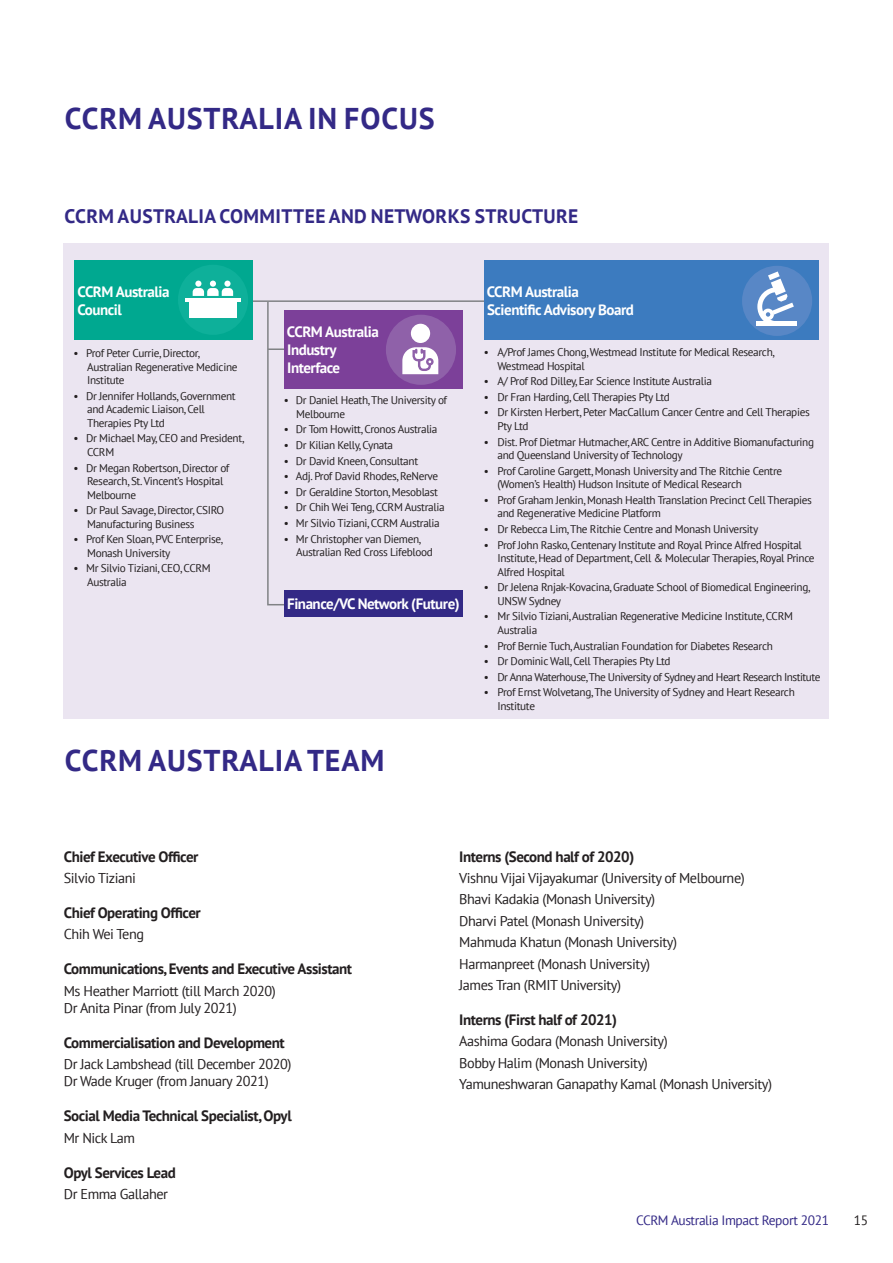
<style>
.page{position:relative;width:893px;height:1263px;background:#fff}
.page>*{position:absolute;margin:0;border:0;box-sizing:border-box;transform-origin:0 0}
.t1{font:700 30px "PT Sans";letter-spacing:.03em;color:#332986}
.t2{font:700 19.5px "PT Sans";letter-spacing:.02em;color:#332986}
.t3{font:700 15px "PT Sans";letter-spacing:-.03em;color:#231f20}
.t4{font:700 15px/18px "PT Sans";letter-spacing:-.03em;color:#fff}
.t5{font:14.25px/21.3px "PT Sans";letter-spacing:-.03em;color:#231f20}
.t6{font:13.5px "PT Sans";letter-spacing:-.03em;color:#332986}
.t7{font:13.5px "PT Sans";color:#231f20}
.t8{font:11.25px/13.5px "PT Sans";letter-spacing:-.03em;color:#231f20}
</style>
<div class="page">
<div style="left:64px;top:243px;width:765px;height:476px;background:#ebe5f1"></div>
<svg style="left:267px;top:302px;width:25px;height:304px"></svg>
<hr style="left:268px;top:348px;width:23px;height:2px;background:#808285">
<hr style="left:241px;top:300px;width:256px;height:2px;background:#808285">
<div style="left:74px;top:260px;width:179px;height:80px;background:#00a890"></div>
<div style="left:178px;top:265px;width:70px;height:70px;background:#0eb09a;border-radius:50%"></div>
<svg style="left:193px;top:281px;width:40px;height:15px"></svg>
<hr style="left:185px;top:298px;width:56px;height:3px;background:#fff">
<div style="left:189px;top:301px;width:47px;height:17px;background:#fff"></div>
<div style="left:284px;top:590px;width:178px;height:27px;background:#332986"></div>
<div style="left:284px;top:310px;width:178px;height:78px;background:#7c4099"></div>
<div style="left:484px;top:260px;width:335px;height:80px;background:#3c7bbf"></div>
<div style="left:742px;top:266px;width:70px;height:70px;background:#5887c6;border-radius:50%"></div>
<div style="left:757px;top:321px;width:40px;height:5px;background:#fff"></div>
<svg style="left:755px;top:271px;width:39px;height:58px"></svg>
<div style="left:386px;top:315px;width:70px;height:70px;background:#8f61a9;border-radius:50%"></div>
<div style="left:411px;top:324px;width:19px;height:19px;background:#fff;border-radius:50%"></div>
<svg style="left:402px;top:347px;width:36px;height:27px"></svg>
<h1 class="t1" style="left:65px;top:98px;width:371px">CCRM AUSTRALIA IN FOCUS</h1>
<h2 class="t2" style="left:65px;top:203px;width:515px">CCRM AUSTRALIA COMMITTEE AND NETWORKS STRUCTURE</h2>
<h3 class="t4" style="left:78px;top:282px;width:93px">CCRM Australia<br>Council</h3>
<p class="t8" style="left:87px;top:346px;width:152px;text-indent:-14px">• Prof Peter Currie, Director,<br>Australian Regenerative Medicine<br>Institute</p>
<p class="t8" style="left:87px;top:389px;width:150px;text-indent:-14px">• Dr Jennifer Hollands, Government and Academic Liaison, Cell<br>Therapies Pty Ltd</p>
<p class="t8" style="left:87px;top:431px;width:159px;text-indent:-14px">• Dr Michael May, CEO and President,<br>CCRM</p>
<p class="t8" style="left:87px;top:461px;width:144px;text-indent:-14px">• Dr Megan Robertson, Director of<br>Research, St. Vincent’s Hospital<br>Melbourne</p>
<p class="t8" style="left:87px;top:503px;width:139px;text-indent:-14px">• Dr Paul Savage, Director, CSIRO<br>Manufacturing Business</p>
<p class="t8" style="left:87px;top:532px;width:137px;text-indent:-14px">• Prof Ken Sloan, PVC Enterprise,<br>Monash University</p>
<p class="t8" style="left:87px;top:561px;width:125px;text-indent:-14px">• Mr Silvio Tiziani, CEO, CCRM<br>Australia</p>
<h3 class="t4" style="left:287px;top:322px;width:93px">CCRM Australia<br>Industry<br>Interface</h3>
<p class="t8" style="left:296px;top:393px;width:153px;text-indent:-12px">• Dr Daniel Heath, The University of<br>Melbourne</p>
<p class="t8" style="left:284px;top:422px;width:155px">• Dr Tom Howitt, Cronos Australia</p>
<p class="t8" style="left:284px;top:438px;width:111px">• Dr Kilian Kelly, Cynata</p>
<p class="t8" style="left:284px;top:454px;width:136px">• Dr David Kneen, Consultant</p>
<p class="t8" style="left:284px;top:469px;width:156px">• Adj. Prof David Rhodes, ReNerve</p>
<p class="t8" style="left:284px;top:485px;width:156px">• Dr Geraldine Storton, Mesoblast</p>
<p class="t8" style="left:284px;top:500px;width:162px">• Dr Chih Wei Teng, CCRM Australia</p>
<p class="t8" style="left:284px;top:516px;width:157px">• Mr Silvio Tiziani, CCRM Australia</p>
<p class="t8" style="left:296px;top:532px;width:138px;text-indent:-12px">• Mr Christopher van Diemen,<br>Australian Red Cross Lifeblood</p>
<h3 class="t4" style="left:287px;top:594px;width:174px">Finance/VC Network (Future)</h3>
<h1 class="t1" style="left:65px;top:740px;width:321px">CCRM AUSTRALIA TEAM</h1>
<h3 class="t4" style="left:487px;top:282px;width:149px">CCRM Australia<br>Scientific Advisory Board</h3>
<p class="t8" style="left:497px;top:345px;width:279px;text-indent:-14px">• A/Prof James Chong, Westmead Institute for Medical Research,<br>Westmead Hospital</p>
<p class="t8" style="left:484px;top:374px;width:230px">• A/ Prof Rod Dilley, Ear Science Institute Australia</p>
<p class="t8" style="left:484px;top:390px;width:188px">• Dr Fran Harding, Cell Therapies Pty Ltd</p>
<p class="t8" style="left:497px;top:405px;width:314px;text-indent:-14px">• Dr Kirsten Herbert, Peter MacCallum Cancer Centre and Cell Therapies<br>Pty Ltd</p>
<p class="t8" style="left:497px;top:435px;width:318px;text-indent:-14px">• Dist. Prof Dietmar Hutmacher, ARC Centre in Additive Biomanufacturing and Queensland University of Technology</p>
<p class="t8" style="left:497px;top:464px;width:286px;text-indent:-14px">• Prof Caroline Gargett, Monash University and The Ritchie Centre (Women’s Health) Hudson Insitute of Medical Research</p>
<p class="t8" style="left:497px;top:493px;width:316px;text-indent:-14px">• Prof Graham Jenkin, Monash Health Translation Precinct Cell Therapies and Regenerative Medicine Platform</p>
<p class="t8" style="left:484px;top:522px;width:276px">• Dr Rebecca Lim, The Ritchie Centre and Monash University</p>
<p class="t8" style="left:497px;top:538px;width:319px;text-indent:-14px">• Prof John Rasko, Centenary Institute and Royal Prince Alfred Hospital<br>Institute, Head of Department, Cell &amp; Molecular Therapies, Royal Prince<br>Alfred Hospital</p>
<p class="t8" style="left:497px;top:580px;width:314px;text-indent:-14px">• Dr Jelena Rnjak-Kovacina, Graduate School of Biomedical Engineering,<br>UNSW Sydney</p>
<p class="t8" style="left:497px;top:609px;width:297px;text-indent:-14px">• Mr Silvio Tiziani, Australian Regenerative Medicine Institute, CCRM<br>Australia</p>
<p class="t8" style="left:484px;top:638px;width:291px">• Prof Bernie Tuch, Australian Foundation for Diabetes Research</p>
<p class="t8" style="left:484px;top:654px;width:188px">• Dr Dominic Wall, Cell Therapies Pty Ltd</p>
<p class="t8" style="left:484px;top:670px;width:338px">• Dr Anna Waterhouse, The University of Sydney and Heart Research Institute</p>
<p class="t8" style="left:497px;top:685px;width:299px;text-indent:-14px">• Prof Ernst Wolvetang, The University of Sydney and Heart Research<br>Institute</p>
<h3 class="t3" style="left:64px;top:846px;width:136px">Chief Executive Officer</h3>
<p class="t5" style="left:64px;top:867px;width:74px">Silvio Tiziani</p>
<h3 class="t3" style="left:64px;top:903px;width:139px">Chief Operating Officer</h3>
<p class="t5" style="left:64px;top:923px;width:82px">Chih Wei Teng</p>
<h3 class="t3" style="left:64px;top:959px;width:290px">Communications, Events and Executive Assistant</h3>
<p class="t5" style="left:64px;top:982px;width:214px;line-height:17.1px">Ms Heather Marriott (till March 2020)<br>Dr Anita Pinar (from July 2021)</p>
<h3 class="t3" style="left:64px;top:1033px;width:222px">Commercialisation and Development</h3>
<p class="t5" style="left:64px;top:1055px;width:229px;line-height:17.1px">Dr Jack Lambshead (till December 2020)<br>Dr Wade Kruger (from January 2021)</p>
<h3 class="t3" style="left:64px;top:1106px;width:229px">Social Media Technical Specialist, Opyl</h3>
<p class="t5" style="left:64px;top:1127px;width:73px">Mr Nick Lam</p>
<h3 class="t3" style="left:64px;top:1162px;width:114px">Opyl Services Lead</h3>
<p class="t5" style="left:64px;top:1183px;width:106px">Dr Emma Gallaher</p>
<h3 class="t3" style="left:459px;top:846px;width:176px">Interns (Second half of 2020)</h3>
<p class="t5" style="left:459px;top:867px;width:287px">Vishnu Vijai Vijayakumar (University of Melbourne)<br>Bhavi Kadakia (Monash University)<br>Dharvi Patel (Monash University)<br>Mahmuda Khatun (Monash University)<br>Harmanpreet (Monash University)<br>James Tran (RMIT University)</p>
<h3 class="t3" style="left:459px;top:1010px;width:159px">Interns (First half of 2021)</h3>
<p class="t5" style="left:459px;top:1030px;width:314px">Aashima Godara (Monash University)<br>Bobby Halim (Monash University)<br>Yamuneshwaran Ganapathy Kamal (Monash University)</p>
<p class="t6" style="left:636px;top:1212px;width:195px">CCRM Australia Impact Report 2021</p>
<p class="t7" style="left:854px;top:1212px;width:16px">15</p>
</div>
